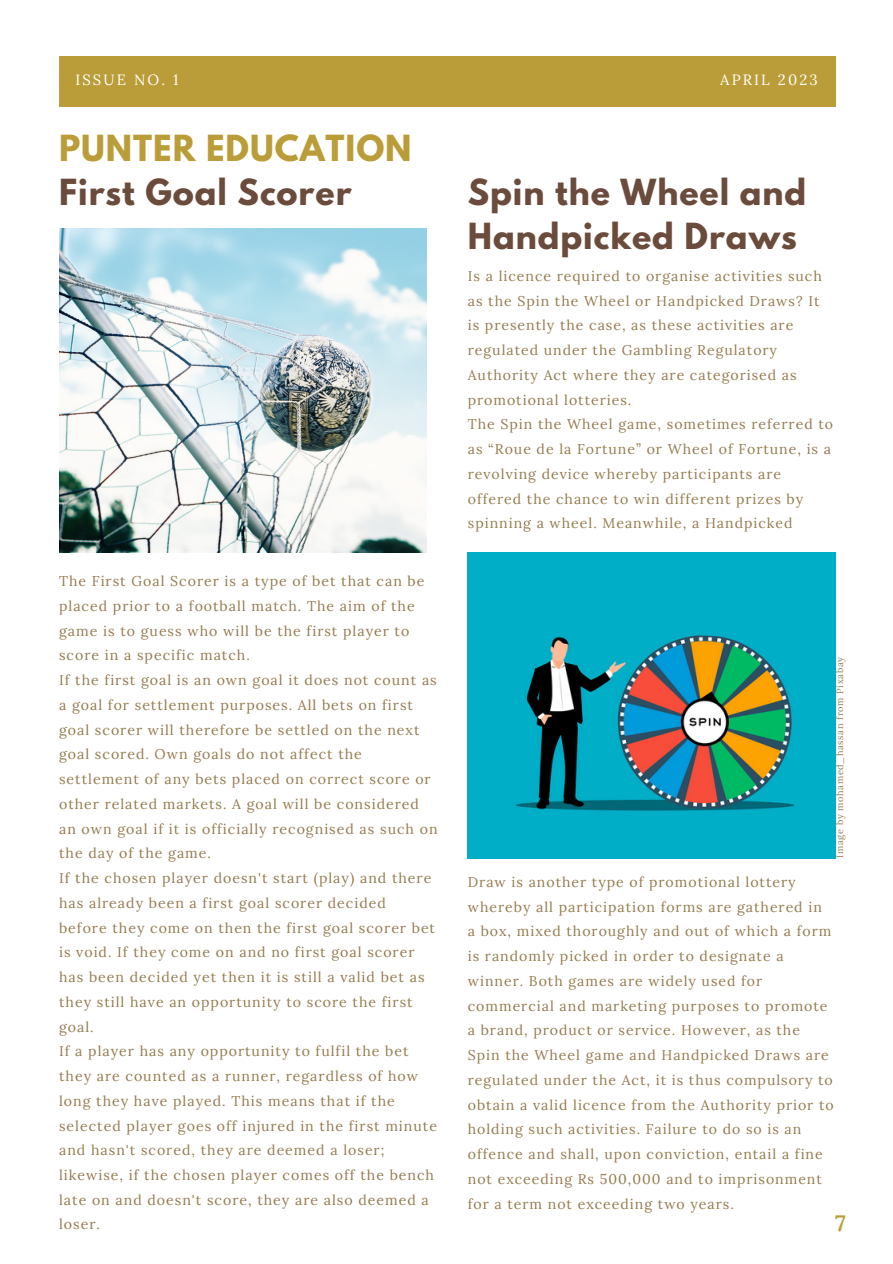
<style>
.page{position:relative;width:893px;height:1264px;background:#fff}
.page>*{position:absolute;margin:0;border:0;box-sizing:border-box;transform-origin:0 0}
.t1{font:700 31.8px/43.8px "League Spartan";letter-spacing:.03em;color:#6b4b3b}
.t2{font:700 31.8px "League Spartan";letter-spacing:.03em;color:#ba9d38}
.t3{font:700 22.65px "Lora";color:#ba9d38}
.t4{font:14.85px "Lora";letter-spacing:.14em;color:#fff}
.t5{font:14.1px/24.8px "Lora";letter-spacing:.07em;color:#957b4f}
.t6{font:9.15px "Lora";letter-spacing:.07em;color:#957b4f}
</style>
<div class="page">
<img style="left:59px;top:228px;width:368px;height:324px">
<div style="left:59px;top:56px;width:776px;height:51px;background:#ba9d38"></div>
<img style="left:468px;top:552px;width:367px;height:306px">
<p class="t4" style="left:75px;top:70px;width:105px">ISSUE NO. 1</p>
<p class="t4" style="left:720px;top:70px;width:99px">APRIL 2023</p>
<h1 class="t2" style="left:59px;top:133px;width:354px">PUNTER EDUCATION</h1>
<h1 class="t1" style="left:59px;top:175px;width:294px">First Goal Scorer</h1>
<p class="t5" style="left:59px;top:568px;width:380px">The First Goal Scorer is a type of bet that can be placed prior to a football match. The aim of the game is to guess who will be the first player to score in a specific match.<br>If the first goal is an own goal it does not count as a goal for settlement purposes. All bets on first goal scorer will therefore be settled on the next goal scored. Own goals do not affect the settlement of any bets placed on correct score or other related markets. A goal will be considered an own goal if it is officially recognised as such on the day of the game.<br>If the chosen player doesn't start (play) and there has already been a first goal scorer decided<br>before they come on then the first goal scorer bet is void. If they come on and no first goal scorer has been decided yet then it is still a valid bet as they still have an opportunity to score the first goal.<br>If a player has any opportunity to fulfil the bet they are counted as a runner, regardless of how long they have played. This means that if the selected player goes off injured in the first minute and hasn't scored, they are deemed a loser; likewise, if the chosen player comes off the bench late on and doesn't score, they are also deemed a loser.</p>
<h1 class="t1" style="left:468px;top:175px;width:340px">Spin the Wheel and<br>Handpicked Draws</h1>
<p class="t5" style="left:468px;top:263px;width:367px">Is a licence required to organise activities such as the Spin the Wheel or Handpicked Draws? It is presently the case, as these activities are regulated under the Gambling Regulatory Authority Act where they are categorised as promotional lotteries.<br>The Spin the Wheel game, sometimes referred to as “Roue de la Fortune” or Wheel of Fortune, is a revolving device whereby participants are offered the chance to win different prizes by spinning a wheel. Meanwhile, a Handpicked</p>
<p class="t6" style="left:834px;top:857px;width:202px;rotate:-90deg">Image by mohamed_hassan from Pixabay</p>
<p class="t5" style="left:468px;top:869px;width:367px">Draw is another type of promotional lottery whereby all participation forms are gathered in<br>a box, mixed thoroughly and out of which a form is randomly picked in order to designate a winner. Both games are widely used for commercial and marketing purposes to promote a brand, product or service. However, as the Spin the Wheel game and Handpicked Draws are regulated under the Act, it is thus compulsory to obtain a valid licence from the Authority prior to holding such activities. Failure to do so is an offence and shall, upon conviction, entail a fine not exceeding Rs 500,000 and to imprisonment for a term not exceeding two years.</p>
<h2 class="t3" style="left:835px;top:1208px;width:12px">7</h2>
</div>
